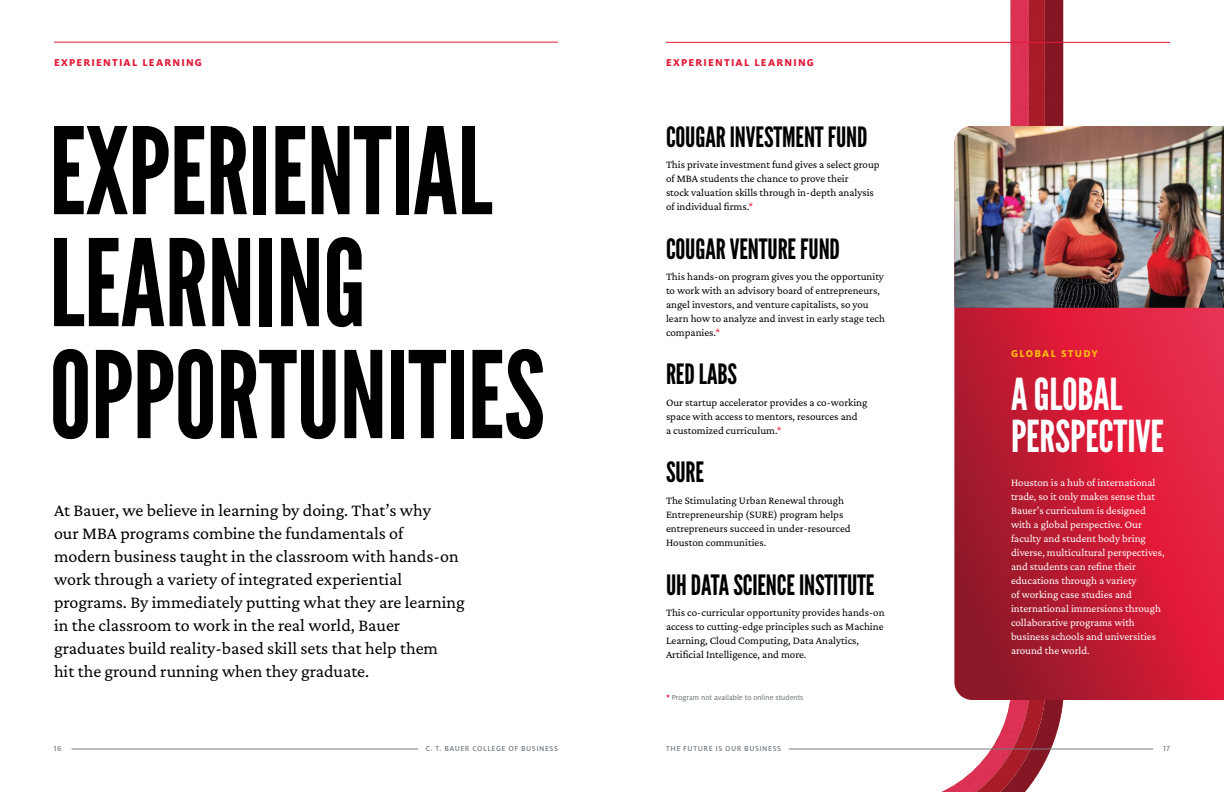
<style>
.page{position:relative;width:1224px;height:792px;background:#fff}
.page>*{position:absolute;margin:0;border:0;box-sizing:border-box;transform-origin:0 0}
.t1{font:120px/112px "League Gothic";letter-spacing:-.005em;color:#000}
.t2{font:44px/42px "League Gothic";letter-spacing:-.005em;color:#fff}
.t3{font:28px "League Gothic";letter-spacing:-.005em;color:#000}
.t4{font:18px/23px "Crimson Pro";color:#000}
.t5{font:11px/14px "Crimson Pro";color:#000}
.t6{font:11px/14px "Crimson Pro";color:#fff}
.t7{font:800 11px "Milo Pro";letter-spacing:.11em;color:#e31837}
.t8{font:800 11px "Milo Pro";letter-spacing:.105em;color:#fdba12}
.t9{font:500 8px "Milo Pro";letter-spacing:.07em;color:#747c82}
.t10{font:8px "Milo Pro Text";color:#747c82}
.s1{color:#e31837}
.s2{font-family:"Milo Pro";font-weight:700;color:#e31837}
</style>
<div class="page">
<img style="left:1011px;top:0;width:52px;height:126px">
<img style="left:939px;top:700px;width:125px;height:92px">
<hr style="left:72px;top:749px;width:346px;height:1px;background:#747c82">
<svg style="left:954px;top:308px;width:270px;height:392px;background:#c71d36"></svg>
<img style="left:954px;top:126px;width:270px;height:182px">
<hr style="left:789px;top:749px;width:364px;height:1px;background:#747c82">
<hr style="left:54px;top:42px;width:504px;height:1px;background:#e31837">
<hr style="left:666px;top:42px;width:504px;height:1px;background:#e31837">
<p class="t7" style="left:54px;top:57px;width:150px">EXPERIENTIAL LEARNING</p>
<h1 class="t1" style="left:49px;top:116px;width:497px">EXPERIENTIAL<br>LEARNING<br>OPPORTUNITIES</h1>
<p class="t4" style="left:54px;top:498px;width:412px">At Bauer, we believe in learning by doing. That’s why<br>our MBA programs combine the fundamentals of<br>modern business taught in the classroom with hands-on work through a variety of integrated experiential programs. By immediately putting what they are learning in the classroom to work in the real world, Bauer graduates build reality-based skill sets that help them<br>hit the ground running when they graduate.</p>
<p class="t7" style="left:666px;top:57px;width:150px">EXPERIENTIAL LEARNING</p>
<h3 class="t3" style="left:666px;top:120px;width:203px">COUGAR INVESTMENT FUND</h3>
<p class="t5" style="left:666px;top:157px;width:215px">This private investment fund gives a select group of MBA students the chance to prove their<br>stock valuation skills through in-depth analysis of individual firms.<span class="s1">*</span></p>
<h3 class="t3" style="left:666px;top:232px;width:176px">COUGAR VENTURE FUND</h3>
<p class="t5" style="left:666px;top:269px;width:220px">This hands-on program gives you the opportunity to work with an advisory board of entrepreneurs, angel investors, and venture capitalists, so you learn how to analyze and invest in early stage tech companies.<span class="s1">*</span></p>
<h3 class="t3" style="left:666px;top:358px;width:73px">RED LABS</h3>
<p class="t5" style="left:666px;top:395px;width:203px">Our startup accelerator provides a co-working space with access to mentors, resources and<br>a customized curriculum.<span class="s1">*</span></p>
<h3 class="t3" style="left:666px;top:456px;width:40px">SURE</h3>
<p class="t5" style="left:666px;top:493px;width:186px">The Stimulating Urban Renewal through Entrepreneurship (SURE) program helps entrepreneurs succeed in under-resourced Houston communities.</p>
<h3 class="t3" style="left:666px;top:568px;width:210px">UH DATA SCIENCE INSTITUTE</h3>
<p class="t5" style="left:666px;top:605px;width:220px">This co-curricular opportunity provides hands-on access to cutting-edge principles such as Machine Learning, Cloud Computing, Data Analytics, Artificial Intelligence, and more.</p>
<p class="t10" style="left:666px;top:693px;width:139px"><span class="s2">*</span> Program not available to online students</p>
<p class="t8" style="left:1011px;top:347px;width:88px">GLOBAL STUDY</p>
<h2 class="t2" style="left:1011px;top:374px;width:155px">A GLOBAL<br>PERSPECTIVE</h2>
<p class="t6" style="left:1011px;top:475px;width:155px">Houston is a hub of international trade, so it only makes sense that<br>Bauer’s curriculum is designed with a global perspective. Our faculty and student body bring diverse, multicultural perspectives, and students can refine their educations through a variety<br>of working case studies and international immersions through collaborative programs with business schools and universities around the world.</p>
<p class="t9" style="left:54px;top:745px;width:9px">16</p>
<p class="t9" style="left:426px;top:745px;width:134px">C. T. BAUER COLLEGE OF BUSINESS</p>
<p class="t9" style="left:666px;top:745px;width:117px">THE FUTURE IS OUR BUSINESS</p>
<p class="t9" style="left:1163px;top:745px;width:8px">17</p>
</div>
